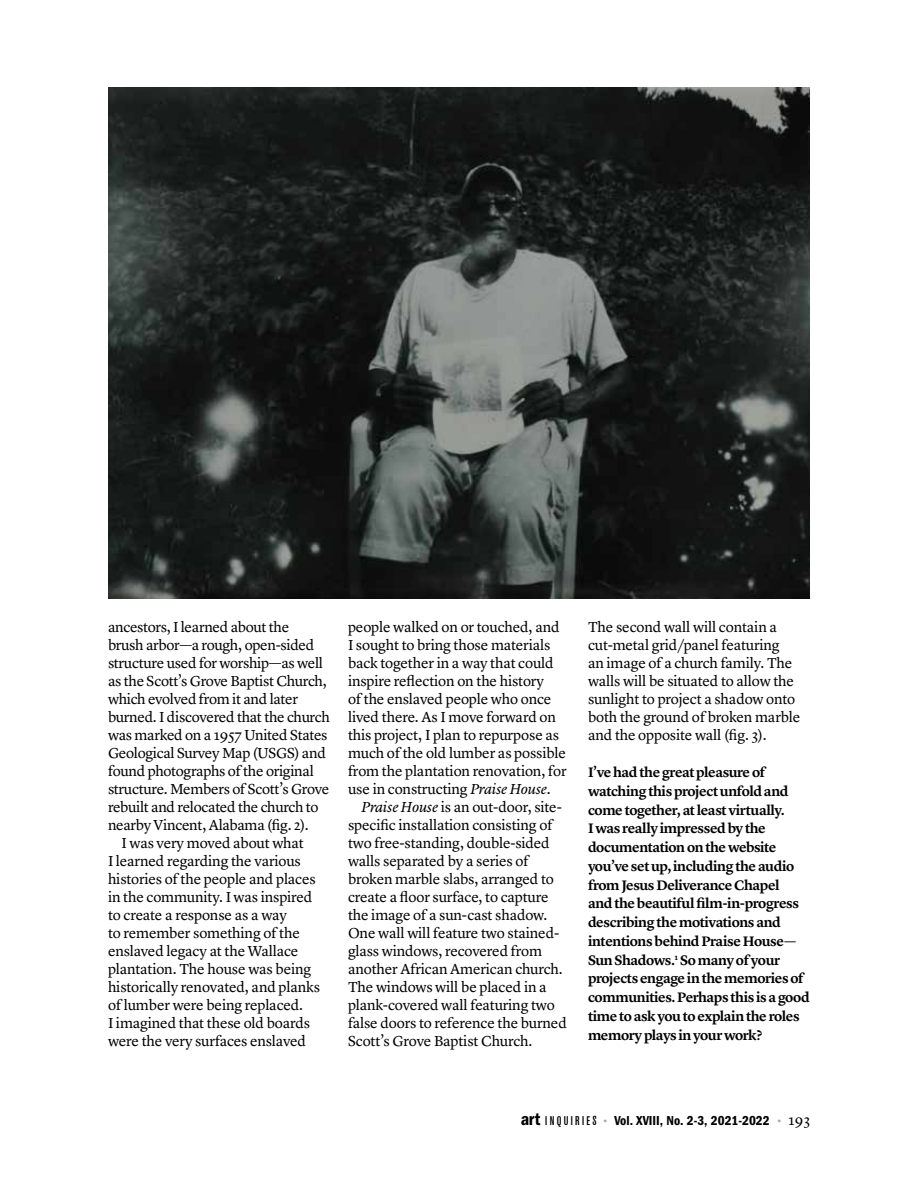
<style>
.page{position:relative;width:918px;height:1188px;background:#fff}
.page>*{position:absolute;margin:0;border:0;box-sizing:border-box;transform-origin:0 0}
.t1{font:15px/18px "Lyon Text";letter-spacing:-.01em;color:#000}
.t2{font:600 14.25px/18.8px "Lyon Text";letter-spacing:-.03em;color:#000}
.t3{font:13.5px "ITC Franklin Gothic Std Dm Cd";color:#000}
.s1{font-style:italic}
.s2{font-size:18px}
.s3{font-family:"Akzidenz Grot Con BQ";font-weight:500;font-size:12.6px}
.s4{font-family:"Lyon Text";font-size:15px;color:#a7a9ac}
.s5{font-family:"Lyon Text";font-size:15px}
</style>
<div class="page">
<img style="left:108px;top:87px;width:702px;height:511px">
<p class="t1" style="left:108px;top:617px;width:183px">ancestors, I learned about the</p>
<p class="t1" style="left:108px;top:635px;width:208px">brush arbor—a rough, open-sided</p>
<p class="t1" style="left:108px;top:653px;width:217px">structure used for worship—as well</p>
<p class="t1" style="left:108px;top:671px;width:220px">as the Scott’s Grove Baptist Church,</p>
<p class="t1" style="left:108px;top:689px;width:192px">which evolved from it and later</p>
<p class="t1" style="left:108px;top:707px;width:223px">burned. I discovered that the church</p>
<p class="t1" style="left:108px;top:725px;width:221px">was marked on a 1957 United States</p>
<p class="t1" style="left:108px;top:743px;width:219px">Geological Survey Map (USGS) and</p>
<p class="t1" style="left:108px;top:761px;width:207px">found photographs of the original</p>
<p class="t1" style="left:108px;top:779px;width:223px">structure. Members of Scott’s Grove</p>
<p class="t1" style="left:108px;top:797px;width:212px">rebuilt and relocated the church to</p>
<p class="t1" style="left:108px;top:815px;width:202px">nearby Vincent, Alabama (fig. 2).</p>
<p class="t1" style="left:122px;top:833px;width:184px">I was very moved about what</p>
<p class="t1" style="left:108px;top:851px;width:194px">I learned regarding the various</p>
<p class="t1" style="left:108px;top:869px;width:209px">histories of the people and places</p>
<p class="t1" style="left:108px;top:887px;width:206px">in the community. I was inspired</p>
<p class="t1" style="left:108px;top:905px;width:180px">to create a response as a way</p>
<p class="t1" style="left:108px;top:923px;width:193px">to remember something of the</p>
<p class="t1" style="left:108px;top:941px;width:192px">enslaved legacy at the Wallace</p>
<p class="t1" style="left:108px;top:959px;width:205px">plantation. The house was being</p>
<p class="t1" style="left:108px;top:977px;width:214px">historically renovated, and planks</p>
<p class="t1" style="left:108px;top:995px;width:197px">of lumber were being replaced.</p>
<p class="t1" style="left:108px;top:1013px;width:204px">I imagined that these old boards</p>
<p class="t1" style="left:108px;top:1031px;width:200px">were the very surfaces enslaved</p>
<p class="t1" style="left:348px;top:617px;width:220px">people walked on or touched, and I sought to bring those materials back together in a way that could inspire reflection on the history<br>of the enslaved people who once lived there. As I move forward on this project, I plan to repurpose as much of the old lumber as possible from the plantation renovation, for use in constructing <span class="s1">Praise House</span>.</p>
<p class="t1" style="left:348px;top:797px;width:220px;text-indent:14px"><span class="s1">Praise House</span> is an out-door, site&shy;specific installation consisting of two free-standing, double-sided walls separated by a series of broken marble slabs, arranged to create a floor surface, to capture the image of a sun-cast shadow.<br>One wall will feature two stained&shy;glass windows, recovered from another African American church.<br>The windows will be placed in a plank-covered wall featuring two false doors to reference the burned Scott’s Grove Baptist Church.</p>
<p class="t1" style="left:588px;top:617px;width:214px">The second wall will contain a cut-metal grid/panel featuring<br>an image of a church family. The walls will be situated to allow the sunlight to project a shadow onto both the ground of broken marble and the opposite wall (fig. 3).</p>
<p class="t2" style="left:588px;top:762px;width:223px">I’ve had the great pleasure of watching this project unfold and come together, at least virtually.<br>I was really impressed by the documentation on the website you’ve set up, including the audio from Jesus Deliverance Chapel<br>and the beautiful film-in-progress describing the motivations and intentions behind Praise House—<br>Sun Shadows.<sup>1</sup> So many of your projects engage in the memories of communities. Perhaps this is a good time to ask you to explain the roles memory plays in your work?</p>
<p class="t3" style="left:521px;top:1113px;width:291px"><span class="s2">art</span> <span class="s3">I N Q U I R I E S</span> <span class="s4">•</span> Vol. XVIII, No. 2-3, 2021-2022 <span class="s4">•</span> <span class="s5">193</span></p>
</div>
